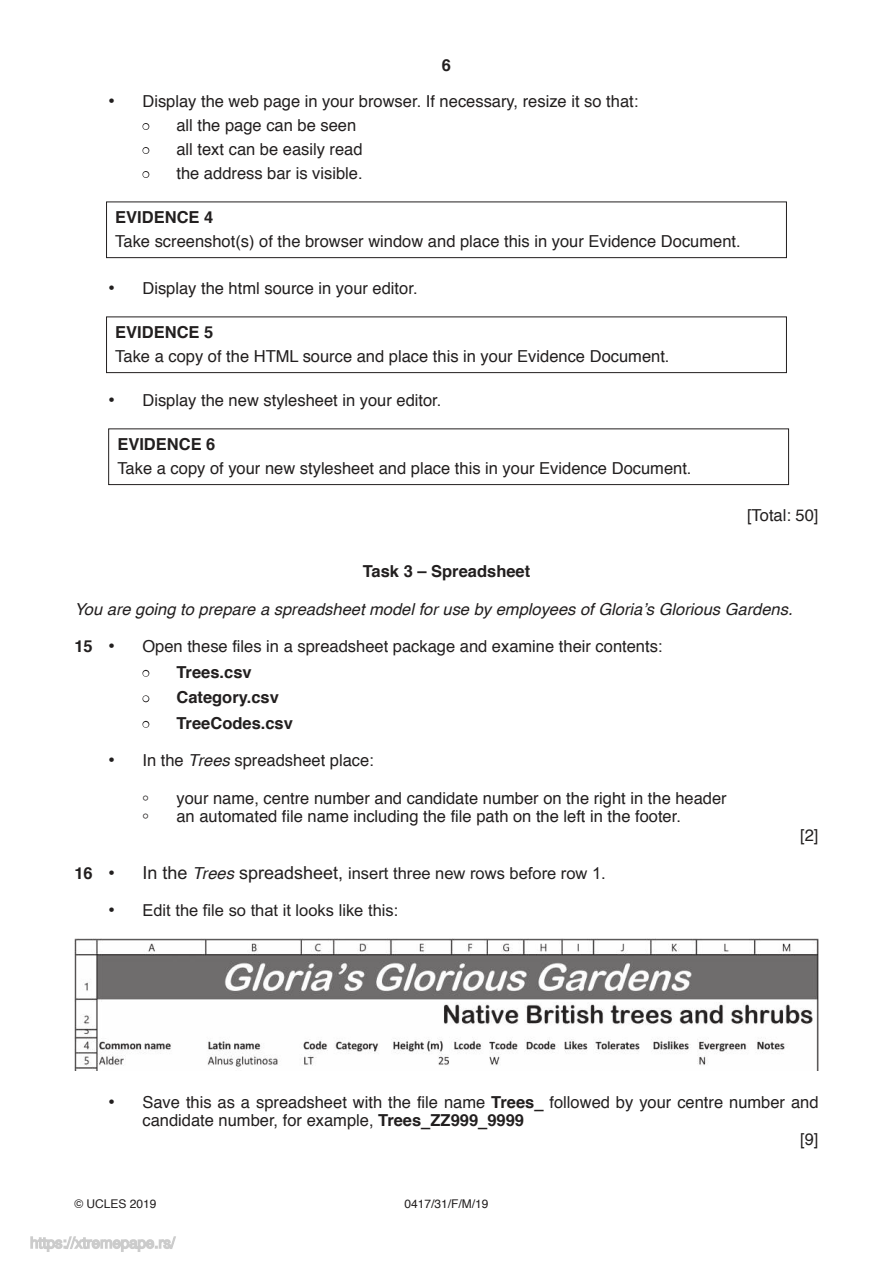
<style>
.page{position:relative;width:893px;height:1263px;background:#fff}
.page>*{position:absolute;margin:0;border:0;box-sizing:border-box;transform-origin:0 0}
.t1{font:700 18px "Arial";color:#221f1f}
.t2{font:16.5px "Helvetica";color:#221f1f}
.t3{font:700 16.5px "Helvetica";color:#221f1f}
.t4{font:16.5px "Arial";color:#221f1f}
.t5{font:italic 16.5px "Helvetica";color:#221f1f}
.t6{font:12px "Helvetica";color:#221f1f}
.s1{font-family:"Arial";font-size:18px}
.s2{color:#fff}
.s3{font-family:"Arial";font-weight:400;font-size:18px}
.s4{font-style:italic}
.s5{font-size:18px}
.s6{font-family:"Helvetica";font-style:italic}
.s7{font-weight:700}
.s8{font-family:"Arial";font-weight:700}
</style>
<div class="page">
<div style="left:106px;top:202px;width:681px;height:56px;border:1px solid #221f1f"></div>
<div style="left:106px;top:317px;width:681px;height:56px;border:1px solid #221f1f"></div>
<div style="left:108px;top:429px;width:681px;height:56px;border:1px solid #221f1f"></div>
<img style="left:74px;top:938px;width:745px;height:132px">
<svg style="left:30px;top:1236px;width:146px;height:16px"></svg>
<svg style="left:142px;top:123px;width:8px;height:7px"></svg>
<svg style="left:142px;top:147px;width:8px;height:7px"></svg>
<svg style="left:142px;top:171px;width:8px;height:7px"></svg>
<svg style="left:142px;top:669px;width:8px;height:8px"></svg>
<svg style="left:142px;top:695px;width:8px;height:8px"></svg>
<svg style="left:142px;top:720px;width:8px;height:8px"></svg>
<p class="t3" style="left:442px;top:59px;width:11px">6</p>
<p class="t2" style="left:108px;top:95px;width:531px"><span class="s1">•</span> Display the web page in your browser. If necessary, resize it so that:</p>
<p class="t2" style="left:142px;top:119px;width:215px"><span class="s2">•</span> all the page can be seen</p>
<p class="t2" style="left:142px;top:143px;width:222px"><span class="s2">•</span> all text can be easily read</p>
<p class="t2" style="left:142px;top:167px;width:222px"><span class="s2">•</span> the address bar is visible.</p>
<p class="t3" style="left:115px;top:211px;width:100px">EVIDENCE 4</p>
<p class="t2" style="left:115px;top:235px;width:627px">Take screenshot(s) of the browser window and place this in your Evidence Document.</p>
<p class="t2" style="left:108px;top:282px;width:311px"><span class="s1">•</span> Display the html source in your editor.</p>
<p class="t3" style="left:115px;top:326px;width:100px">EVIDENCE 5</p>
<p class="t2" style="left:115px;top:350px;width:556px">Take a copy of the HTML source and place this in your Evidence Document.</p>
<p class="t2" style="left:108px;top:394px;width:335px"><span class="s1">•</span> Display the new stylesheet in your editor.</p>
<p class="t3" style="left:117px;top:438px;width:100px">EVIDENCE 6</p>
<p class="t2" style="left:117px;top:462px;width:576px">Take a copy of your new stylesheet and place this in your Evidence Document.</p>
<p class="t2" style="left:747px;top:509px;width:73px">[Total: 50]</p>
<p class="t3" style="left:363px;top:565px;width:169px">Task 3 – Spreadsheet</p>
<p class="t5" style="left:74px;top:596px;width:720px">You are going to prepare a spreadsheet model for use by employees of Gloria’s Glorious Gardens.</p>
<p class="t3" style="left:74px;top:640px;width:42px">15 <span class="s3">•</span></p>
<p class="t2" style="left:142px;top:640px;width:522px">Open these files in a spreadsheet package and examine their contents:</p>
<p class="t3" style="left:142px;top:665px;width:111px"><span class="s2">•</span> Trees.csv</p>
<p class="t3" style="left:142px;top:691px;width:138px"><span class="s2">•</span> Category.csv</p>
<p class="t3" style="left:142px;top:716px;width:152px"><span class="s2">•</span> TreeCodes.csv</p>
<p class="t2" style="left:108px;top:754px;width:267px"><span class="s1">•</span> In the <span class="s4">Trees</span> spreadsheet place:</p>
<p class="t1" style="left:142px;top:785px;width:8px">◦</p>
<p class="t2" style="left:176px;top:791px;width:552px">your name, centre number and candidate number on the right in the header</p>
<p class="t1" style="left:142px;top:803px;width:8px">◦</p>
<p class="t2" style="left:176px;top:810px;width:506px">an automated file name including the file path on the left in the footer.</p>
<p class="t3" style="left:74px;top:866px;width:42px">16 <span class="s3">•</span></p>
<p class="t4" style="left:142px;top:867px;width:465px"><span class="s5">In the</span> <span class="s6">Trees</span> <span class="s5">spreadsheet,</span> insert three new rows before row 1.</p>
<p class="t4" style="left:108px;top:904px;width:291px"><span class="s5">•</span> Edit the file so that it looks like this:</p>
<p class="t2" style="left:800px;top:829px;width:20px">[2]</p>
<p class="t2" style="left:108px;top:1095px;width:712px"><span class="s1">•</span> Save this as a spreadsheet with the file name <span class="s7">Trees</span><span class="s8">_</span> followed by your centre number and</p>
<p class="t2" style="left:142px;top:1114px;width:383px">candidate number, for example, <span class="s7">Trees</span><span class="s8">_</span><span class="s7">ZZ999</span><span class="s8">_</span><span class="s7">9999</span></p>
<p class="t2" style="left:800px;top:1133px;width:20px">[9]</p>
<p class="t6" style="left:74px;top:1196px;width:84px">© UCLES 2019</p>
<p class="t6" style="left:404px;top:1196px;width:86px">0417/31/F/M/19</p>
</div>
